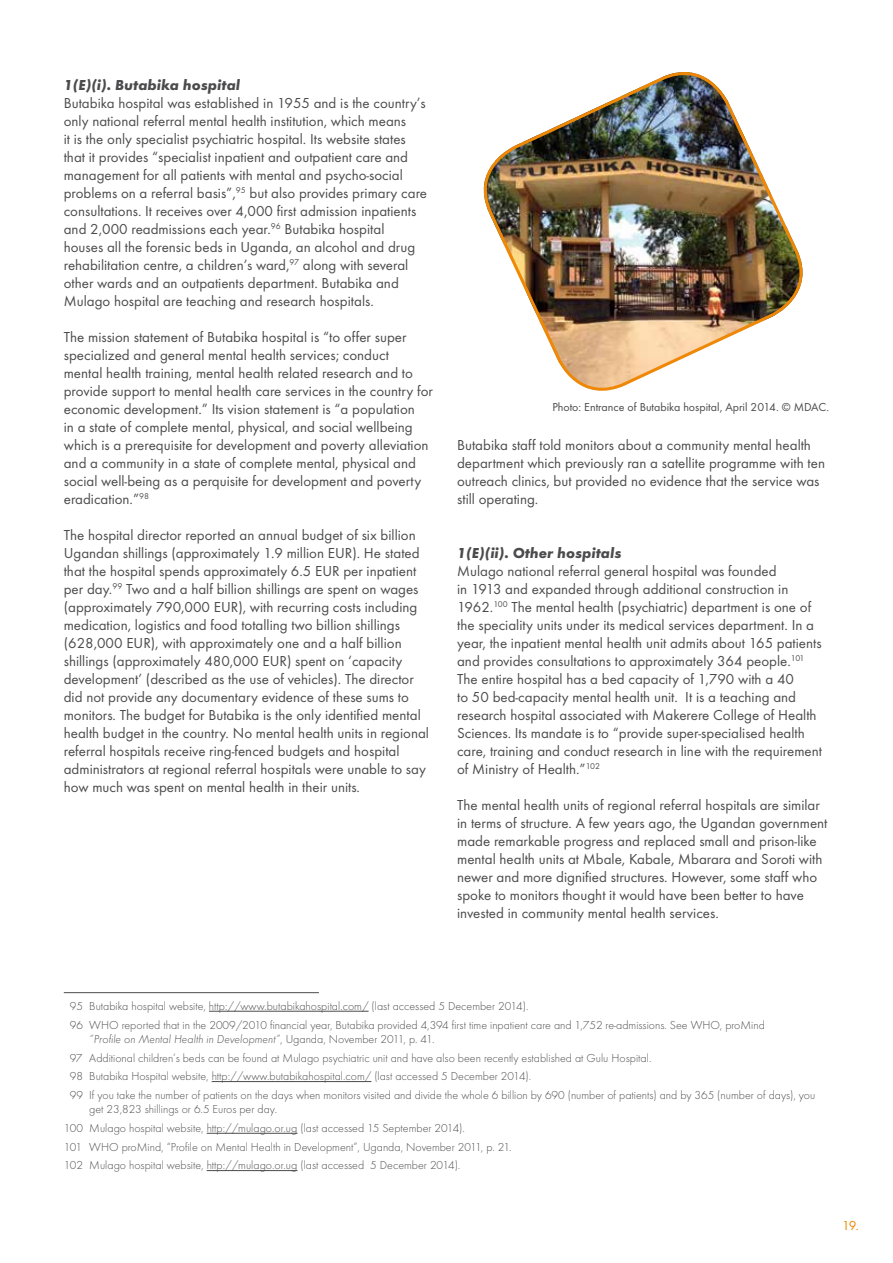
<style>
.page{position:relative;width:893px;height:1263px;background:#fff}
.page>*{position:absolute;margin:0;border:0;box-sizing:border-box;transform-origin:0 0}
.t1{font:15px/18px "Futura TOT";color:#4b4b4d}
.t2{font:15px "Futura TOT Bold Obli";color:#4b4b4d}
.t3{font:13.5px "Futura TOT";color:#ee8806}
.t4{font:12px/18.6px "Futura TOT Ligh";color:#4b4b4d}
.t5{font:12px "Futura TOT Ligh Obli";color:#4b4b4d}
.t6{font:12px "Futura TOT";color:#4b4b4d}
.s1{font-family:"Futura TOT Ligh"}
</style>
<div class="page">
<img style="left:483px;top:72px;width:320px;height:319px">
<hr style="left:64px;top:992px;width:255px;height:1px;background:#4b4b4d">
<hr style="left:209px;top:1011px;width:160px;height:1px;background:#4b4b4d">
<hr style="left:212px;top:1081px;width:159px;height:1px;background:#4b4b4d">
<hr style="left:207px;top:1133px;width:90px;height:1px;background:#4b4b4d">
<hr style="left:207px;top:1170px;width:90px;height:1px;background:#4b4b4d">
<p class="t2" style="left:64px;top:76px;width:178px">1(E)(i). Butabika hospital</p>
<p class="t1" style="left:64px;top:94px;width:365px">Butabika hospital was established in 1955 and is the country’s only national referral mental health institution, which means<br>it is the only specialist psychiatric hospital. Its website states that it provides “specialist inpatient and outpatient care and management for all patients with mental and psycho-social problems on a referral basis”,<sup>95</sup> but also provides primary care consultations. It receives over 4,000 first admission inpatients and 2,000 readmissions each year.<sup>96</sup> Butabika hospital houses all the forensic beds in Uganda, an alcohol and drug rehabilitation centre, a children’s ward,<sup>97</sup> along with several other wards and an outpatients department. Butabika and Mulago hospital are teaching and research hospitals.</p>
<p class="t1" style="left:64px;top:328px;width:371px">The mission statement of Butabika hospital is “to offer super specialized and general mental health services; conduct<br>mental health training, mental health related research and to provide support to mental health care services in the country for economic development.” Its vision statement is “a population<br>in a state of complete mental, physical, and social wellbeing which is a prerequisite for development and poverty alleviation and a community in a state of complete mental, physical and social well-being as a perquisite for development and poverty eradication.”<sup>98</sup></p>
<p class="t1" style="left:64px;top:526px;width:367px">The hospital director reported an annual budget of six billion Ugandan shillings (approximately 1.9 million EUR). He stated that the hospital spends approximately 6.5 EUR per inpatient per day.<sup>99</sup> Two and a half billion shillings are spent on wages (approximately 790,000 EUR), with recurring costs including medication, logistics and food totalling two billion shillings (628,000 EUR), with approximately one and a half billion shillings (approximately 480,000 EUR) spent on ‘capacity development’ (described as the use of vehicles). The director did not provide any documentary evidence of these sums to monitors. The budget for Butabika is the only identified mental health budget in the country. No mental health units in regional referral hospitals receive ring-fenced budgets and hospital administrators at regional referral hospitals were unable to say how much was spent on mental health in their units.</p>
<p class="t6" style="left:552px;top:400px;width:278px">Photo: Entrance of Butabika hospital, April 2014. © MDAC.</p>
<p class="t1" style="left:457px;top:436px;width:369px">Butabika staff told monitors about a community mental health department which previously ran a satellite programme with ten outreach clinics, but provided no evidence that the service was still operating.</p>
<p class="t2" style="left:457px;top:544px;width:166px">1(E)(ii). Other hospitals</p>
<p class="t1" style="left:457px;top:562px;width:366px">Mulago national referral general hospital was founded<br>in 1913 and expanded through additional construction in 1962.<sup>100</sup> The mental health (psychiatric) department is one of the speciality units under its medical services department. In a year, the inpatient mental health unit admits about 165 patients and provides consultations to approximately 364 people.<sup>101<br></sup>The entire hospital has a bed capacity of 1,790 with a 40<br>to 50 bed-capacity mental health unit. It is a teaching and research hospital associated with Makerere College of Health Sciences. Its mandate is to “provide super-specialised health care, training and conduct research in line with the requirement of Ministry of Health.”<sup>102</sup></p>
<p class="t1" style="left:457px;top:796px;width:372px">The mental health units of regional referral hospitals are similar in terms of structure. A few years ago, the Ugandan government made remarkable progress and replaced small and prison-like mental health units at Mbale, Kabale, Mbarara and Soroti with newer and more dignified structures. However, some staff who spoke to monitors thought it would have been better to have invested in community mental health services.</p>
<p class="t4" style="left:70px;top:997px;width:697px">95 Butabika hospital website, http://www.butabikahospital.com/ (last accessed 5 December 2014).<br>96 WHO reported that in the 2009/2010 financial year, Butabika provided 4,394 first time inpatient care and 1,752 re-admissions. See WHO, proMind</p>
<p class="t5" style="left:89px;top:1032px;width:347px">“Profile on Mental Health in Development”<span class="s1">, Uganda, November 2011, p. 41.</span></p>
<p class="t4" style="left:70px;top:1048px;width:747px">97 Additional children’s beds can be found at Mulago psychiatric unit and have also been recently established at Gulu Hospital.<br>98 Butabika Hospital website, http://www.butabikahospital.com/ (last accessed 5 December 2014).<br>99 If you take the number of patients on the days when monitors visited and divide the whole 6 billion by 690 (number of patients) and by 365 (number of days), you</p>
<p class="t4" style="left:64px;top:1100px;width:449px;text-indent:26px">get 23,823 shillings or 6.5 Euros per day.<br>100 Mulago hospital website, http://mulago.or.ug (last accessed 15 September 2014).<br>101 WHO proMind, “Profile on Mental Health in Development”, Uganda, November 2011, p. 21.<br>102 Mulago hospital website, http://mulago.or.ug (last accessed 5 December 2014).</p>
<p class="t3" style="left:842px;top:1218px;width:18px">19.</p>
</div>
